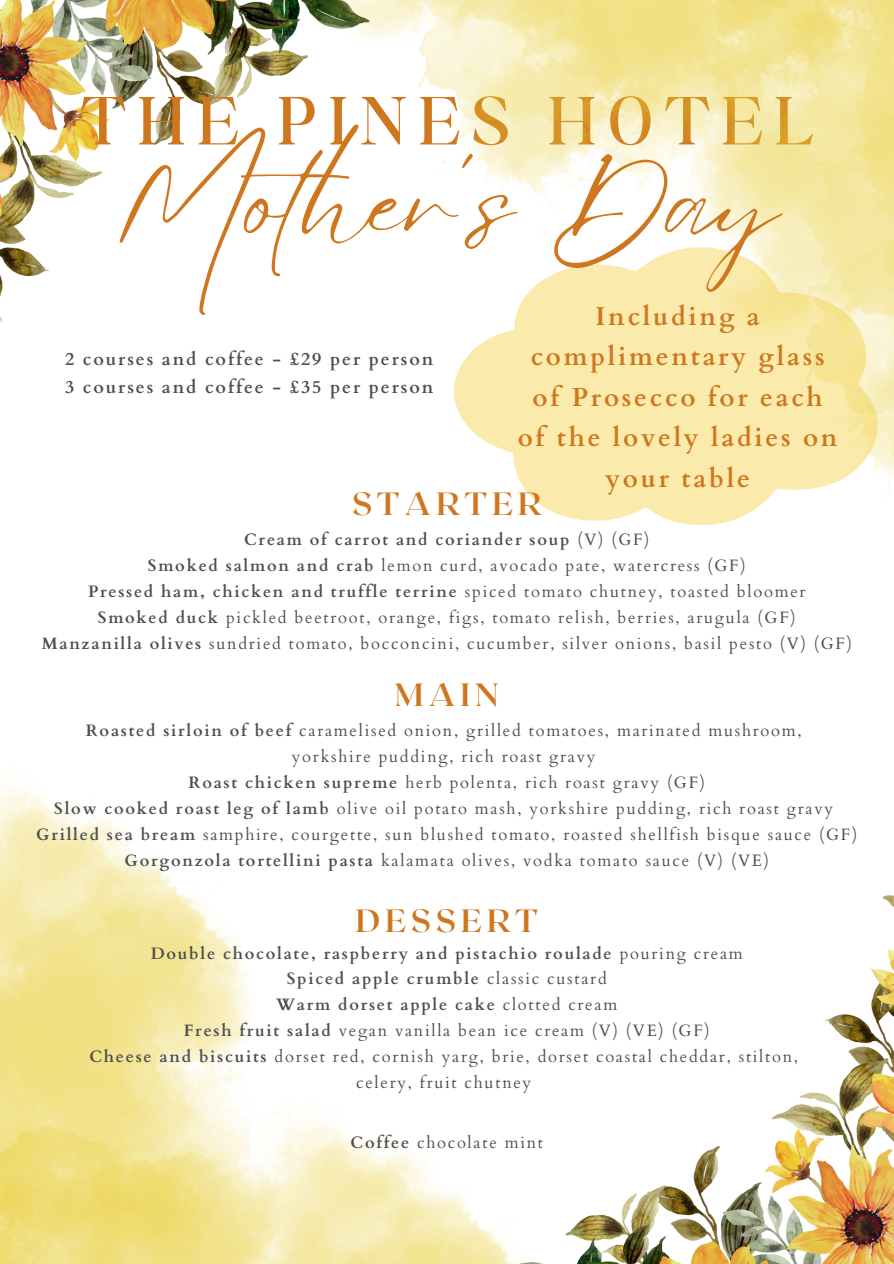
<style>
.page{position:relative;width:894px;height:1264px;background:#fff}
.page>*{position:absolute;margin:0;border:0;box-sizing:border-box;transform-origin:0 0}
.t1{font:112.8px "Eyesome Script";color:#ce771f}
.t2{font:300 73.2px "Boston Angel";letter-spacing:.18em;color:#ce771f}
.t3{font:700 32.1px "Roxborough CF";letter-spacing:.15em;color:#ce771f}
.t4{font:700 25.95px/40.5px "Cardo";letter-spacing:.105em;color:#ce771f;text-align:center}
.t5{font:700 18px/28.2px "Cardo";letter-spacing:.105em;color:#4d4f51}
.t6{font:16.5px/25.8px "Cardo";letter-spacing:.105em;color:#4d4f51;text-align:center}
.s1{font-weight:700}
</style>
<div class="page">
<img style="left:0;top:0;width:249px;height:323px">
<img style="left:565px;top:895px;width:328px;height:368px">
<img style="left:0;top:782px;width:249px;height:317px">
<svg style="left:454px;top:264px;width:182px;height:257px;fill:#faebac"></svg>
<img style="left:636px;top:247px;width:257px;height:278px">
<img style="left:249px;top:0;width:644px;height:247px">
<img style="left:0;top:1099px;width:539px;height:164px">
<h2 class="t2" style="left:80px;top:77px;width:733px">THE PINES HOTEL</h2>
<h1 class="t1" style="left:114px;top:127px;width:666px">Mother’s Day</h1>
<h3 class="t4" style="left:517px;top:294px;width:321px">Including a complimentary glass of Prosecco for each of the lovely ladies on your table</h3>
<p class="t5" style="left:65px;top:344px;width:370px">2 courses and coffee - £29 per person<br>3 courses and coffee - £35 per person</p>
<h3 class="t3" style="left:352px;top:482px;width:191px">STARTER</h3>
<p class="t6" style="left:42px;top:525px;width:811px"><span class="s1">Cream of carrot and coriander soup</span> (V) (GF)<br><span class="s1">Smoked salmon and crab</span> lemon curd, avocado pate, watercress (GF)<br><span class="s1">Pressed ham, chicken and truffle terrine</span> spiced tomato chutney, toasted bloomer<br><span class="s1">Smoked duck</span> pickled beetroot, orange, figs, tomato relish, berries, arugula (GF)<br><span class="s1">Manzanilla olives</span> sundried tomato, bocconcini, cucumber, silver onions, basil pesto (V) (GF)</p>
<h3 class="t3" style="left:394px;top:673px;width:105px">MAIN</h3>
<p class="t6" style="left:36px;top:717px;width:822px"><span class="s1">Roasted sirloin of beef</span> caramelised onion, grilled tomatoes, marinated mushroom,<br>yorkshire pudding, rich roast gravy<br><span class="s1">Roast chicken supreme</span> herb polenta, rich roast gravy (GF)<br><span class="s1">Slow cooked roast leg of lamb</span> olive oil potato mash, yorkshire pudding, rich roast gravy <span class="s1">Grilled sea bream</span> samphire, courgette, sun blushed tomato, roasted shellfish bisque sauce (GF)<br><span class="s1">Gorgonzola tortellini pasta</span> kalamata olives, vodka tomato sauce (V) (VE)</p>
<h3 class="t3" style="left:355px;top:900px;width:184px">DESSERT</h3>
<p class="t6" style="left:89px;top:939px;width:710px"><span class="s1">Double chocolate, raspberry and pistachio roulade</span> pouring cream<br><span class="s1">Spiced apple crumble</span> classic custard<br><span class="s1">Warm dorset apple cake</span> clotted cream<br><span class="s1">Fresh fruit salad</span> vegan vanilla bean ice cream (V) (VE) (GF)<br><span class="s1">Cheese and biscuits</span> dorset red, cornish yarg, brie, dorset coastal cheddar, stilton, celery, fruit chutney</p>
<p class="t6" style="left:350px;top:1128px;width:194px"><span class="s1">Coffee</span> chocolate mint</p>
</div>
